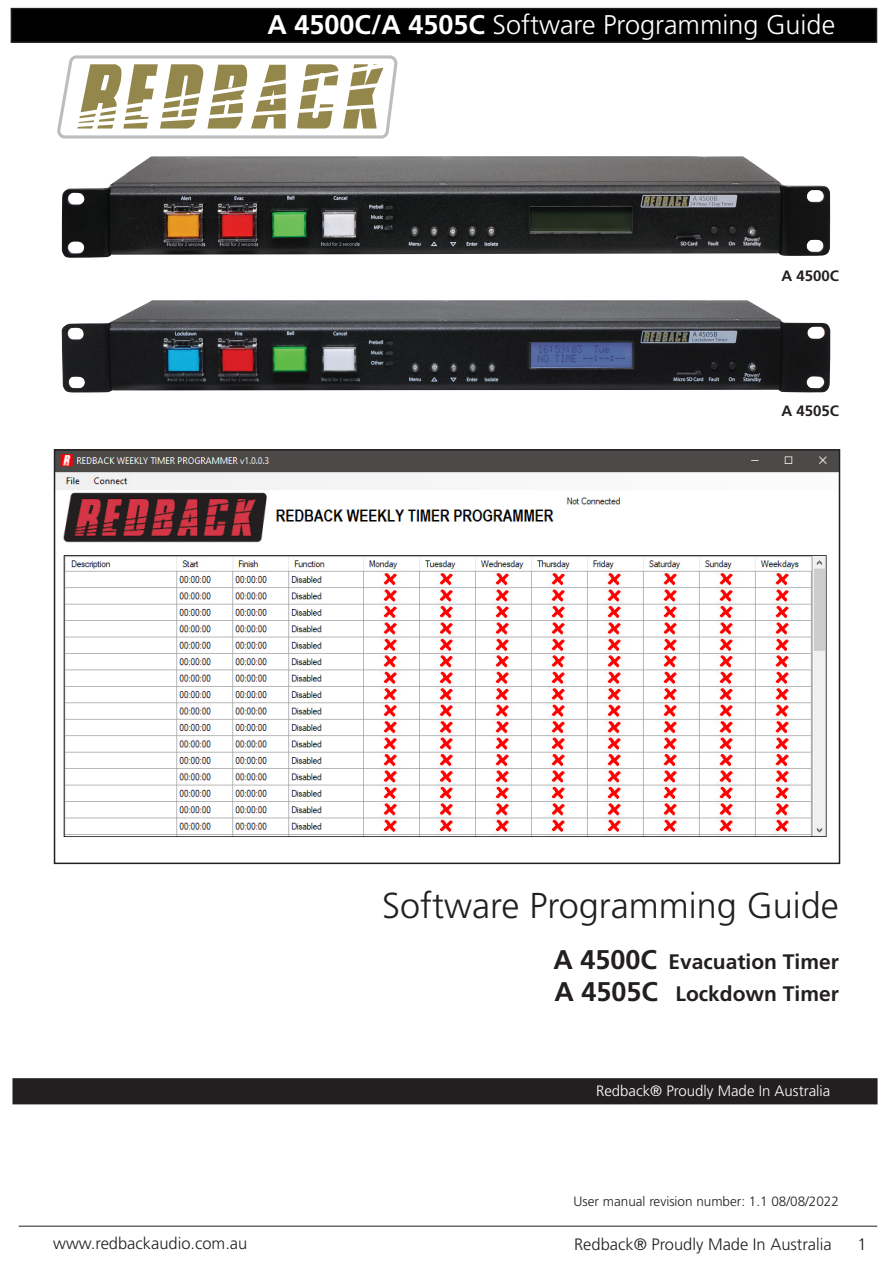
<style>
.page{position:relative;width:893px;height:1263px;background:#fff}
.page>*{position:absolute;margin:0;border:0;box-sizing:border-box;transform-origin:0 0}
.Level_3{font:300 36px "Frutiger LT Std";color:#231f20}
.t1{font:300 27px "Frutiger LT Std";color:#fff}
.Level_3-2{font:700 21px "Frutiger LT Std";color:#231f20}
.t2{font:300 16.5px "Frutiger LT Std";color:#231f20}
.t3{font:300 15px "Frutiger LT Std";color:#fff}
.t4{font:700 15px "Frutiger LT Std";color:#231f20}
.t5{font:300 13.5px "Frutiger LT Std";color:#231f20}
.s1{font-weight:700}
.s2{font-size:27px}
</style>
<div class="page">
<div style="left:11px;top:9px;width:865px;height:33px;background:#000"></div>
<div style="left:11px;top:8px;width:866px;height:35px;border:2px solid #231f20"></div>
<hr style="left:19px;top:1226px;width:858px;height:1px;background:#231f20">
<div style="left:13px;top:1079px;width:864px;height:25px;background:#231f20"></div>
<div style="left:12px;top:1078px;width:866px;height:26px;border:2px solid #231f20"></div>
<img style="left:62px;top:156px;width:768px;height:102px">
<img style="left:57px;top:452px;width:780px;height:385px">
<div style="left:54px;top:449px;width:786px;height:415px;border:2px solid #231f20"></div>
<svg style="left:57px;top:55px;width:341px;height:84px"></svg>
<img style="left:62px;top:300px;width:769px;height:93px">
<h2 class="t1" style="left:267px;top:9px;width:569px"><span class="s1">A 4500C/A 4505C</span> Software Programming Guide</h2>
<p class="t4" style="left:781px;top:267px;width:59px">A 4500C</p>
<p class="t4" style="left:781px;top:402px;width:59px">A 4505C</p>
<p class="Level_3" style="left:382px;top:885px;width:458px">Software Programming Guide</p>
<p class="Level_3-2" style="left:553px;top:949px;width:287px"><span class="s2">A 4500C</span> Evacuation Timer</p>
<p class="Level_3-2" style="left:554px;top:981px;width:286px"><span class="s2">A 4505C</span> Lockdown Timer</p>
<p class="t3" style="left:596px;top:1082px;width:236px">Redback® Proudly Made In Australia</p>
<p class="t5" style="left:574px;top:1194px;width:267px">User manual revision number: 1.1 08/08/2022</p>
<p class="t2" style="left:53px;top:1233px;width:196px">www.redbackaudio.com.au</p>
<p class="t2" style="left:574px;top:1235px;width:259px">Redback® Proudly Made In Australia</p>
<p class="t2" style="left:857px;top:1235px;width:11px">1</p>
</div>
